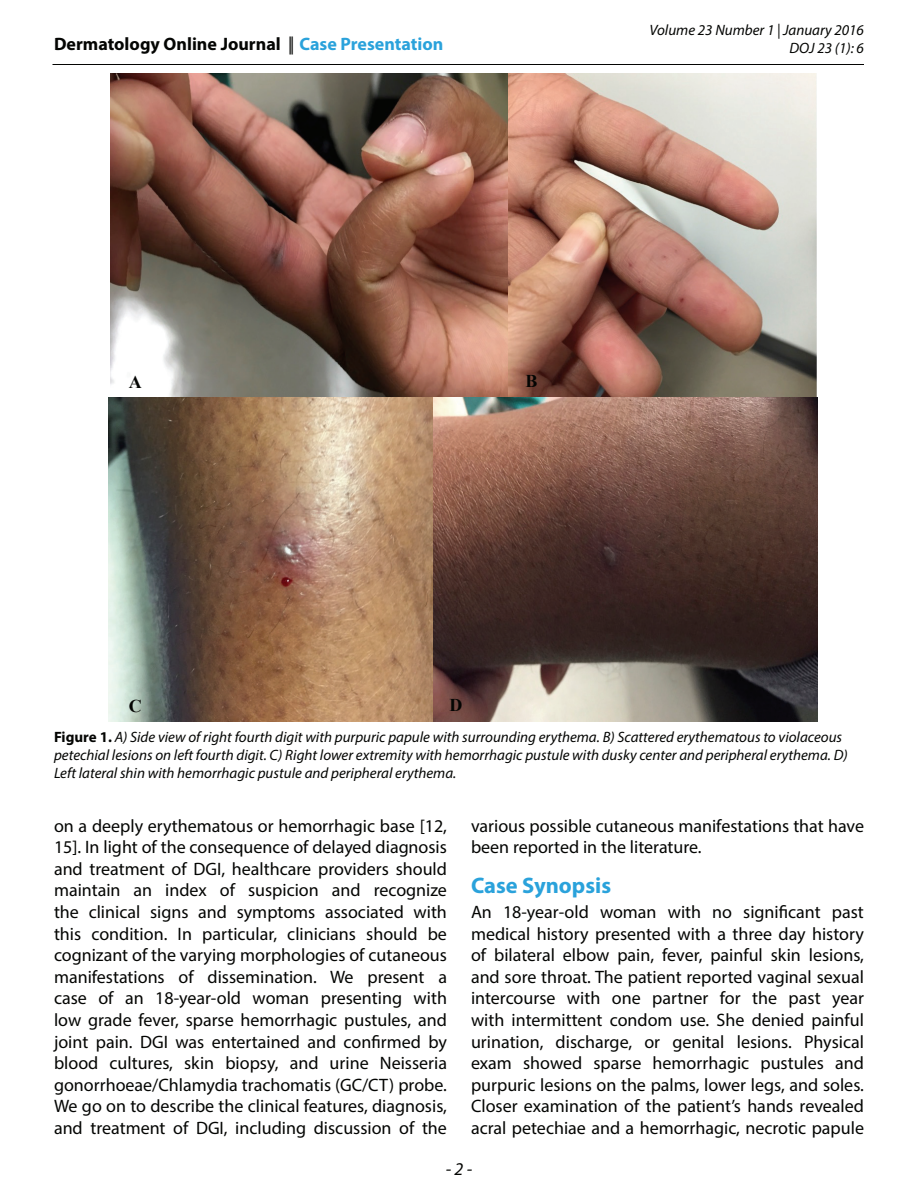
<style>
.page{position:relative;width:918px;height:1188px;background:#fff}
.page>*{position:absolute;margin:0;border:0;box-sizing:border-box;transform-origin:0 0}
.Sub_title_Color{font:700 22.5px "Myriad Pro";color:#2aa2db}
.Body_text{font:18px/21.6px "Myriad Pro";color:#040503;text-align:justify}
.t1{font:700 18px "Myriad Pro";color:#040503}
.t2{font:700 18px "Times New Roman";color:#040503}
.t3{font:italic 18px "Myriad Pro";color:#040503}
.Figure_caption{font:italic 15px/18px "Myriad Pro";color:#040503;text-align:right}
.s1{font-weight:400}
.s2{color:#2aa2db}
.s3{font-weight:700;font-style:normal}
</style>
<div class="page">
<hr style="left:52px;top:64px;width:812px;height:1px;background:#040503">
<hr style="left:509px;top:74px;width:1px;height:324px;background:#040503">
<img style="left:111px;top:74px;width:705px;height:323px">
<img style="left:109px;top:398px;width:709px;height:324px">
<img style="left:118px;top:372px;width:34px;height:21px">
<img style="left:515px;top:370px;width:34px;height:20px">
<img style="left:118px;top:696px;width:36px;height:21px">
<img style="left:439px;top:695px;width:38px;height:21px">
<p class="t1" style="left:54px;top:32px;width:391px">Dermatology Online Journal <span class="s1">||</span> <span class="s2">Case Presentation</span></p>
<p class="Figure_caption" style="left:649px;top:20px;width:216px">Volume 23 Number 1 | January 2016<br>DOJ 23 (1): 6</p>
<p class="t2" style="left:129px;top:370px;width:14px">A</p>
<p class="t2" style="left:526px;top:368px;width:14px">B</p>
<p class="t2" style="left:129px;top:694px;width:14px">C</p>
<p class="t2" style="left:450px;top:693px;width:14px">D</p>
<p class="Figure_caption" style="left:54px;top:727px;width:795px;text-align:left"><span class="s3">Figure 1.</span> A) Side view of right fourth digit with purpuric papule with surrounding erythema. B) Scattered erythematous to violaceous petechial lesions on left fourth digit. C) Right lower extremity with hemorrhagic pustule with dusky center and peripheral erythema. D)<br>Left lateral shin with hemorrhagic pustule and peripheral erythema.</p>
<p class="Body_text" style="left:54px;top:814px;width:395px">on a deeply erythematous or hemorrhagic base [12, 15]. In light of the consequence of delayed diagnosis and treatment of DGI, healthcare providers should maintain an index of suspicion and recognize the clinical signs and symptoms associated with this condition. In particular, clinicians should be cognizant of the varying morphologies of cutaneous manifestations of dissemination. We present a case of an 18-year-old woman presenting with low grade fever, sparse hemorrhagic pustules, and joint pain. DGI was entertained and confirmed by blood cultures, skin biopsy, and urine Neisseria gonorrhoeae/Chlamydia trachomatis (GC/CT) probe.<br>We go on to describe the clinical features, diagnosis, and treatment of DGI, including discussion of the</p>
<p class="Body_text" style="left:471px;top:814px;width:395px">various possible cutaneous manifestations that have been reported in the literature.</p>
<p class="Sub_title_Color" style="left:471px;top:871px;width:142px">Case Synopsis</p>
<p class="Body_text" style="left:471px;top:901px;width:395px">An 18-year-old woman with no significant past medical history presented with a three day history of bilateral elbow pain, fever, painful skin lesions, and sore throat. The patient reported vaginal sexual intercourse with one partner for the past year with intermittent condom use. She denied painful urination, discharge, or genital lesions. Physical exam showed sparse hemorrhagic pustules and purpuric lesions on the palms, lower legs, and soles.<br>Closer examination of the patient’s hands revealed acral petechiae and a hemorrhagic, necrotic papule</p>
<p class="t3" style="left:446px;top:1157px;width:28px">- 2 -</p>
</div>
